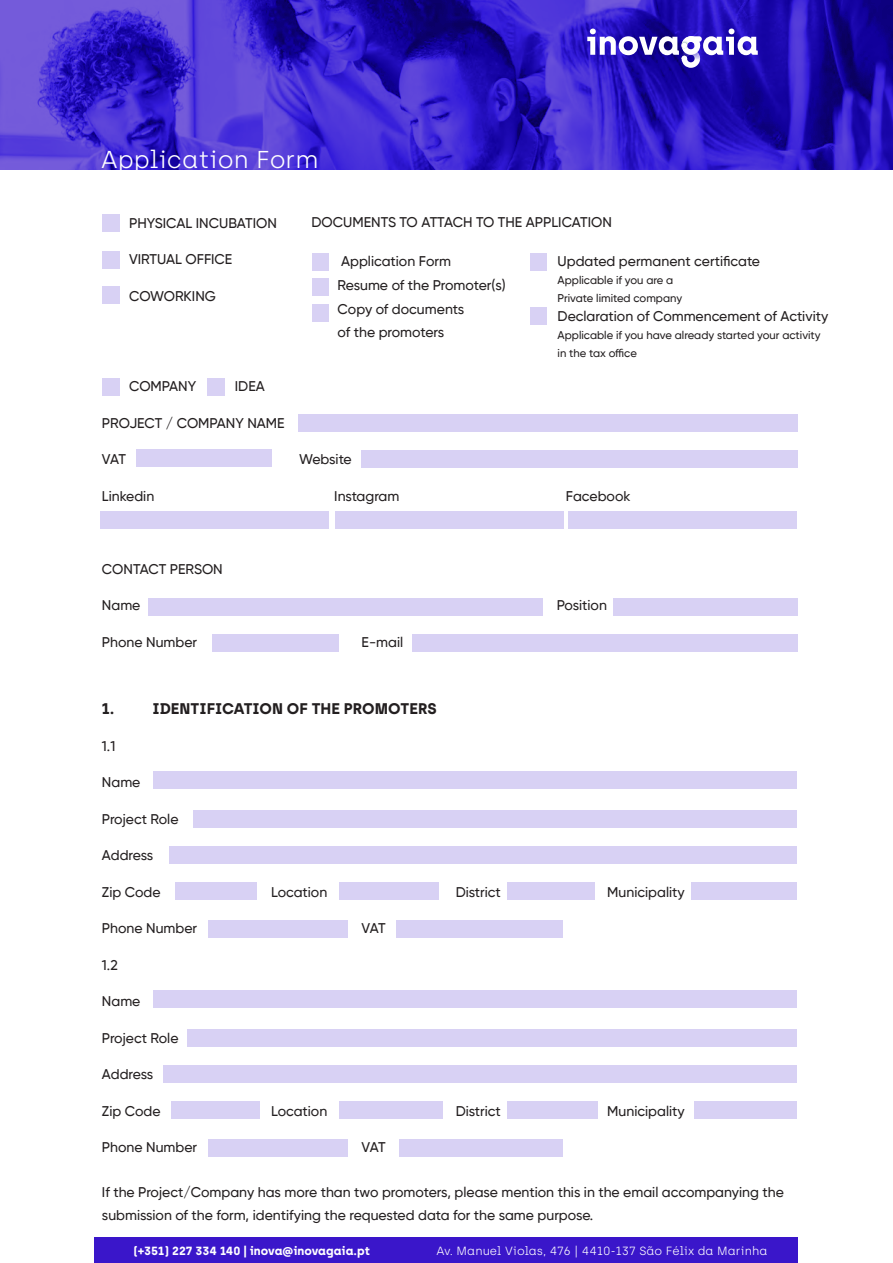
<style>
.page{position:relative;width:893px;height:1263px;background:#fff}
.page>*{position:absolute;margin:0;border:0;box-sizing:border-box;transform-origin:0 0}
.t1{font:300 24.45px "Archia";color:#fff}
.t2{font:700 15.45px "Archia";color:#231f20}
.t3{font:500 14.1px/23.9px "Gilroy";color:#231f20}
.t4{font:300 11.85px "Archia";color:#fff}
.t5{font:700 11.85px "Archia";color:#fff}
.t6{font:500 11.25px/18.3px "Gilroy";color:#231f20}
</style>
<div class="page">
<svg style="left:0;top:0;width:892px;height:170px;background:#3923c3"></svg>
<div style="left:95px;top:1238px;width:703px;height:25px;background:#3a16ca"></div>
<svg style="left:587px;top:29px;width:171px;height:39px"></svg>
<div style="left:102px;top:214px;width:17px;height:18px;background:#d8d1f4"></div>
<div style="left:102px;top:378px;width:17px;height:17px;background:#d8d1f4"></div>
<div style="left:207px;top:378px;width:17px;height:17px;background:#d8d1f4"></div>
<div style="left:102px;top:251px;width:17px;height:17px;background:#d8d1f4"></div>
<div style="left:102px;top:286px;width:17px;height:18px;background:#d8d1f4"></div>
<div style="left:136px;top:449px;width:136px;height:18px;background:#d8d1f4"></div>
<div style="left:614px;top:599px;width:184px;height:17px;background:#d8d1f4"></div>
<div style="left:148px;top:599px;width:395px;height:17px;background:#d8d1f4"></div>
<div style="left:312px;top:253px;width:17px;height:17px;background:#d8d1f4"></div>
<div style="left:312px;top:279px;width:17px;height:17px;background:#d8d1f4"></div>
<div style="left:312px;top:304px;width:17px;height:17px;background:#d8d1f4"></div>
<div style="left:530px;top:253px;width:17px;height:17px;background:#d8d1f4"></div>
<div style="left:530px;top:307px;width:17px;height:17px;background:#d8d1f4"></div>
<div style="left:100px;top:511px;width:228px;height:17px;background:#d8d1f4"></div>
<div style="left:335px;top:511px;width:228px;height:17px;background:#d8d1f4"></div>
<div style="left:212px;top:634px;width:126px;height:17px;background:#d8d1f4"></div>
<div style="left:413px;top:634px;width:385px;height:17px;background:#d8d1f4"></div>
<div style="left:568px;top:511px;width:228px;height:17px;background:#d8d1f4"></div>
<div style="left:298px;top:414px;width:500px;height:17px;background:#d8d1f4"></div>
<div style="left:362px;top:450px;width:436px;height:17px;background:#d8d1f4"></div>
<div style="left:153px;top:772px;width:643px;height:17px;background:#d8d1f4"></div>
<div style="left:194px;top:811px;width:602px;height:17px;background:#d8d1f4"></div>
<div style="left:170px;top:847px;width:626px;height:17px;background:#d8d1f4"></div>
<div style="left:692px;top:883px;width:104px;height:17px;background:#d8d1f4"></div>
<div style="left:507px;top:883px;width:87px;height:17px;background:#d8d1f4"></div>
<div style="left:339px;top:883px;width:99px;height:17px;background:#d8d1f4"></div>
<div style="left:176px;top:883px;width:80px;height:17px;background:#d8d1f4"></div>
<div style="left:208px;top:920px;width:140px;height:17px;background:#d8d1f4"></div>
<div style="left:396px;top:920px;width:166px;height:17px;background:#d8d1f4"></div>
<div style="left:153px;top:991px;width:643px;height:17px;background:#d8d1f4"></div>
<div style="left:188px;top:1030px;width:608px;height:17px;background:#d8d1f4"></div>
<div style="left:164px;top:1066px;width:632px;height:17px;background:#d8d1f4"></div>
<div style="left:694px;top:1102px;width:102px;height:17px;background:#d8d1f4"></div>
<div style="left:507px;top:1102px;width:90px;height:17px;background:#d8d1f4"></div>
<div style="left:339px;top:1102px;width:103px;height:17px;background:#d8d1f4"></div>
<div style="left:171px;top:1102px;width:89px;height:17px;background:#d8d1f4"></div>
<div style="left:208px;top:1139px;width:140px;height:17px;background:#d8d1f4"></div>
<div style="left:399px;top:1139px;width:163px;height:17px;background:#d8d1f4"></div>
<h1 class="t1" style="left:101px;top:145px;width:219px">Application Form</h1>
<p class="t3" style="left:129px;top:211px;width:149px">PHYSICAL INCUBATION</p>
<p class="t3" style="left:129px;top:247px;width:105px">VIRTUAL OFFICE</p>
<p class="t3" style="left:129px;top:284px;width:88px">COWORKING</p>
<p class="t3" style="left:129px;top:374px;width:69px">COMPANY</p>
<p class="t3" style="left:235px;top:374px;width:32px">IDEA</p>
<p class="t3" style="left:312px;top:210px;width:302px">DOCUMENTS TO ATTACH TO THE APPLICATION</p>
<p class="t3" style="left:338px;top:249px;width:170px">Application Form<br>Resume of the Promoter(s)<br>Copy of documents<br>of the promoters</p>
<p class="t3" style="left:558px;top:249px;width:204px">Updated permanent certificate</p>
<p class="t6" style="left:558px;top:271px;width:126px">Applicable if you are a<br>Private limited company</p>
<p class="t3" style="left:558px;top:304px;width:272px">Declaration of Commencement of Activity</p>
<p class="t6" style="left:558px;top:326px;width:265px">Applicable if you have already started your activity in the tax office</p>
<p class="t3" style="left:102px;top:411px;width:184px">PROJECT / COMPANY NAME</p>
<p class="t3" style="left:102px;top:447px;width:26px">VAT</p>
<p class="t3" style="left:299px;top:447px;width:54px">Website</p>
<p class="t3" style="left:102px;top:484px;width:54px">Linkedin</p>
<p class="t3" style="left:334px;top:484px;width:67px">Instagram</p>
<p class="t3" style="left:566px;top:484px;width:66px">Facebook</p>
<p class="t3" style="left:102px;top:557px;width:122px">CONTACT PERSON</p>
<p class="t3" style="left:102px;top:593px;width:40px">Name</p>
<p class="t3" style="left:557px;top:593px;width:52px">Position</p>
<p class="t3" style="left:102px;top:630px;width:97px">Phone Number</p>
<p class="t3" style="left:362px;top:630px;width:43px">E-mail</p>
<p class="t2" style="left:102px;top:699px;width:14px">1.</p>
<p class="t2" style="left:152px;top:699px;width:286px">IDENTIFICATION OF THE PROMOTERS</p>
<p class="t3" style="left:102px;top:734px;width:15px">1.1</p>
<p class="t3" style="left:102px;top:770px;width:40px">Name</p>
<p class="t3" style="left:102px;top:807px;width:78px">Project Role</p>
<p class="t3" style="left:102px;top:843px;width:53px">Address</p>
<p class="t3" style="left:102px;top:880px;width:60px">Zip Code</p>
<p class="t3" style="left:271px;top:880px;width:58px">Location</p>
<p class="t3" style="left:456px;top:880px;width:47px">District</p>
<p class="t3" style="left:607px;top:880px;width:79px">Municipality</p>
<p class="t3" style="left:102px;top:916px;width:97px">Phone Number</p>
<p class="t3" style="left:362px;top:916px;width:26px">VAT</p>
<p class="t3" style="left:102px;top:952px;width:17px">1.2</p>
<p class="t3" style="left:102px;top:989px;width:40px">Name</p>
<p class="t3" style="left:102px;top:1025px;width:78px">Project Role</p>
<p class="t3" style="left:102px;top:1062px;width:53px">Address</p>
<p class="t3" style="left:102px;top:1098px;width:60px">Zip Code</p>
<p class="t3" style="left:271px;top:1098px;width:58px">Location</p>
<p class="t3" style="left:456px;top:1098px;width:47px">District</p>
<p class="t3" style="left:607px;top:1098px;width:79px">Municipality</p>
<p class="t3" style="left:102px;top:1135px;width:97px">Phone Number</p>
<p class="t3" style="left:362px;top:1135px;width:26px">VAT</p>
<p class="t3" style="left:102px;top:1181px;width:683px;line-height:22.5px">If the Project/Company has more than two promoters, please mention this in the email accompanying the submission of the form, identifying the requested data for the same purpose.</p>
<p class="t5" style="left:133px;top:1243px;width:238px">(+351) 227 334 140 | inova@inovagaia.pt</p>
<p class="t4" style="left:436px;top:1244px;width:333px">Av. Manuel Violas, 476 | 4410-137 São Félix da Marinha</p>
</div>
